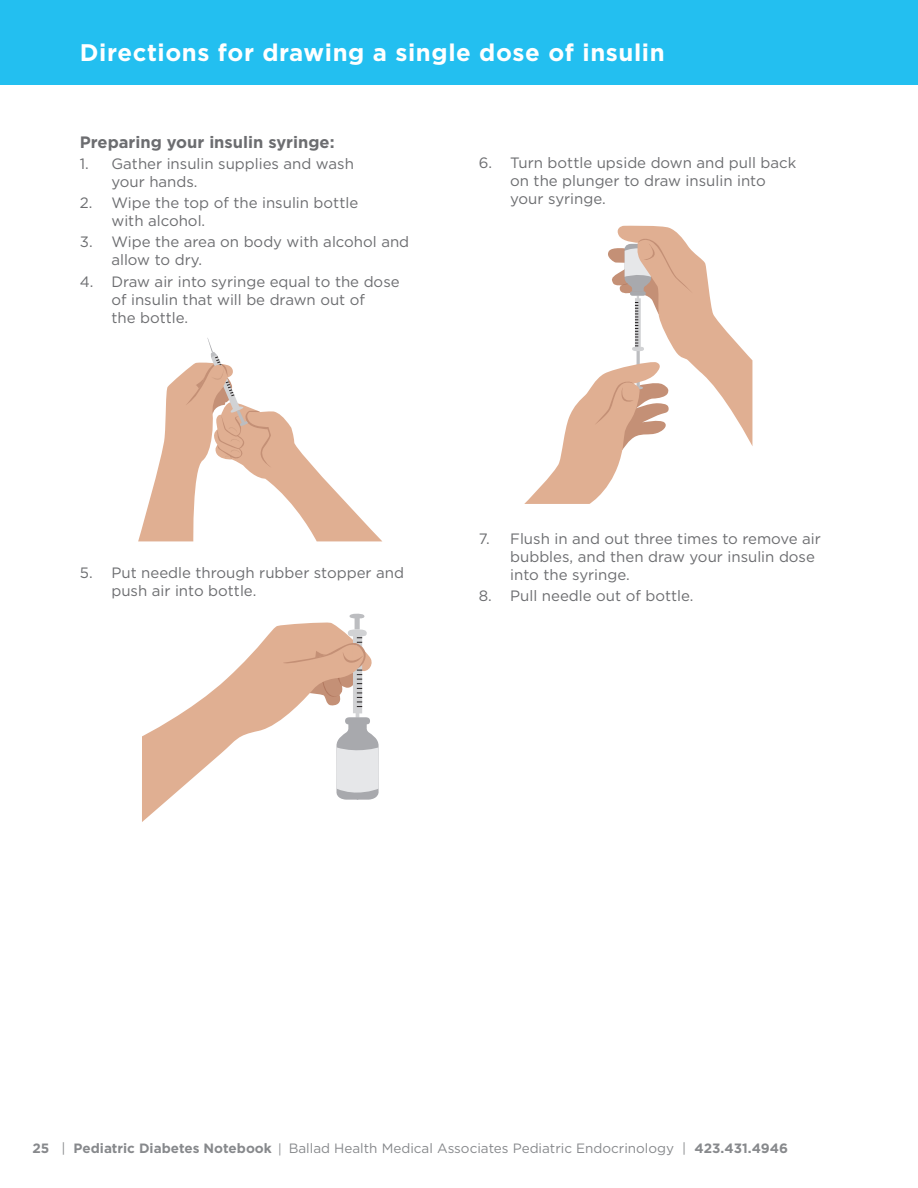
<style>
.page{position:relative;width:918px;height:1188px;background:#fff}
.page>*{position:absolute;margin:0;border:0;box-sizing:border-box;transform-origin:0 0}
.t1{font:700 24px "Gotham";letter-spacing:.025em;color:#fff}
.sub_header{font:700 16.5px "Gotham";color:#6c6d70}
.t2{font:15px/18px "Gotham";color:#6c6d70}
.t3{font:13.5px "Gotham";color:#87898c}
.s1{font-weight:700}
.s2{font-family:"Whitney"}
</style>
<div class="page">
<div style="left:0;top:0;width:918px;height:85px;background:#23bff0"></div>
<svg style="left:138px;top:338px;width:244px;height:203px"></svg>
<svg style="left:142px;top:625px;width:141px;height:197px"></svg>
<svg style="left:283px;top:613px;width:96px;height:187px"></svg>
<svg style="left:524px;top:225px;width:228px;height:279px"></svg>
<p class="t1" style="left:80px;top:37px;width:586px">Directions for drawing a single dose of insulin</p>
<p class="sub_header" style="left:80px;top:131px;width:256px">Preparing your insulin syringe:</p>
<p class="t2" style="left:111px;top:154px;width:244px;text-indent:-32px">1. Gather insulin supplies and wash your hands.</p>
<p class="t2" style="left:111px;top:194px;width:248px;text-indent:-32px">2. Wipe the top of the insulin bottle with alcohol.</p>
<p class="t2" style="left:111px;top:233px;width:299px;text-indent:-32px">3. Wipe the area on body with alcohol and allow to dry.</p>
<p class="t2" style="left:111px;top:272px;width:290px;text-indent:-32px">4. Draw air into syringe equal to the dose of insulin that will be drawn out of<br>the bottle.</p>
<p class="t2" style="left:510px;top:153px;width:288px;text-indent:-32px">6. Turn bottle upside down and pull back on the plunger to draw insulin into your syringe.</p>
<p class="t2" style="left:111px;top:563px;width:294px;text-indent:-32px">5. Put needle through rubber stopper and push air into bottle.</p>
<p class="t2" style="left:510px;top:529px;width:312px;text-indent:-32px">7. Flush in and out three times to remove air bubbles, and then draw your insulin dose into the syringe.</p>
<p class="t2" style="left:479px;top:586px;width:216px">8. Pull needle out of bottle.</p>
<p class="t3" style="left:32px;top:1140px;width:757px"><span class="s1">25</span> | <span class="s1">Pediatric Diabetes Notebook</span> <span class="s2">|</span> Ballad Health Medical Associates Pediatric Endocrinology | <span class="s1">423.431.4946</span></p>
</div>
